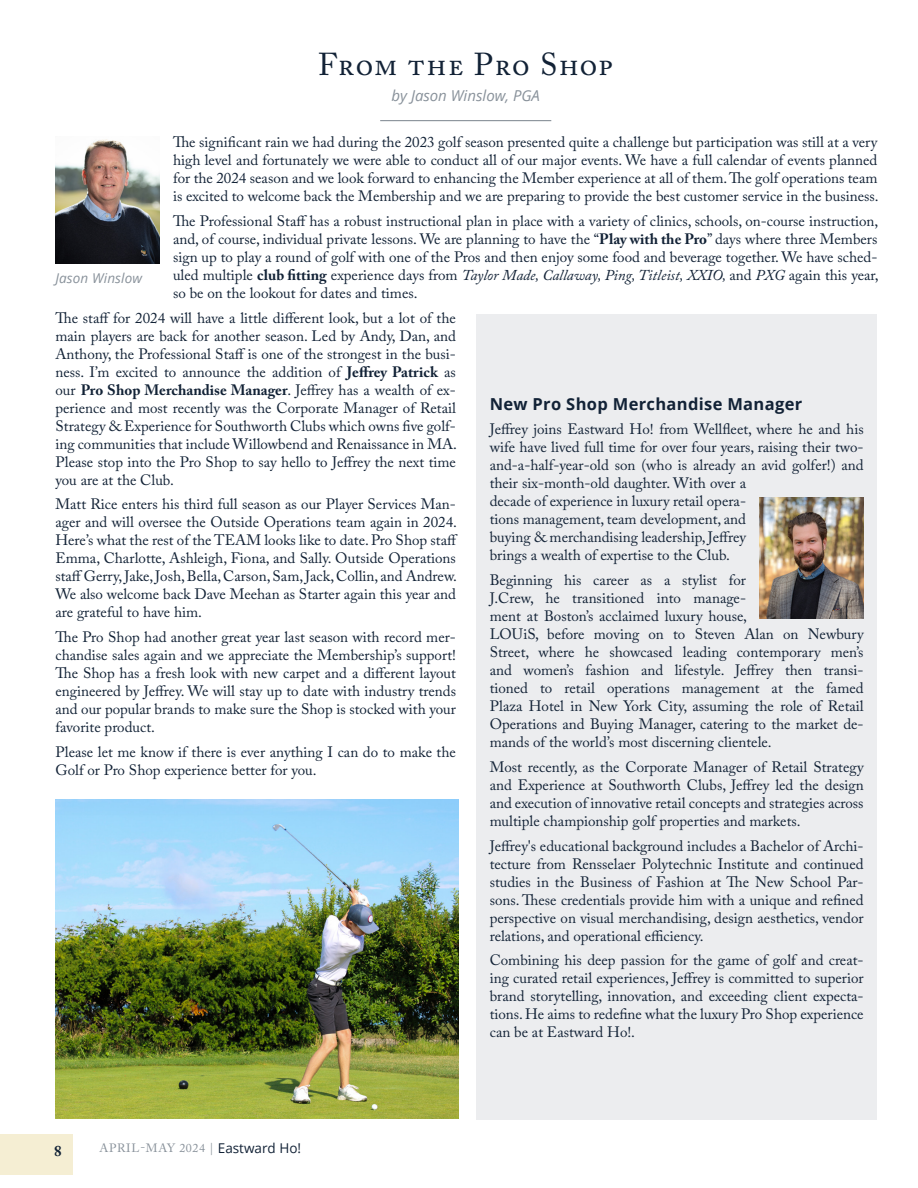
<style>
.page{position:relative;width:918px;height:1188px;background:#fff}
.page>*{position:absolute;margin:0;border:0;box-sizing:border-box;transform-origin:0 0}
.t1{font:31.5px "Adobe Caslon Pro";letter-spacing:.04em;color:#122236}
.t2{font:700 16.5px "Open Sans";letter-spacing:.02em;color:#122236}
.t3{font:15px/18px "Adobe Caslon Pro";letter-spacing:.015em;color:#122236;text-align:justify}
.t4{font:italic 15px "Open Sans";color:#88919a}
.t5{font:700 15px "Adobe Caslon Pro";color:#122236}
.Image_Caption{font:italic 13.5px "Open Sans";letter-spacing:.01em;color:#88919a}
.t6{font:12px "Adobe Caslon Pro";letter-spacing:.055em;color:#88919a}
.s1{font-weight:700}
.s2{font-style:italic}
.s3{font-family:"Open Sans";font-size:13.5px;color:#122236}
</style>
<div class="page">
<hr style="left:380px;top:120px;width:171px;height:1px;background:#88919a">
<img style="left:55px;top:139px;width:105px;height:125px">
<div style="left:476px;top:314px;width:401px;height:806px;background:#ecedef"></div>
<img style="left:760px;top:498px;width:104px;height:121px">
<img style="left:55px;top:799px;width:404px;height:320px">
<div style="left:0;top:1134px;width:73px;height:41px;background:#f5eed3"></div>
<h1 class="t1" style="left:318px;top:46px;width:296px">From the Pro Shop</h1>
<h1 class="t4" style="left:392px;top:86px;width:150px">by Jason Winslow, PGA</h1>
<p class="t3" style="left:173px;top:133px;width:707px">The significant rain we had during the 2023 golf season presented quite a challenge but participation was still at a very high level and fortunately we were able to conduct all of our major events. We have a full calendar of events planned for the 2024 season and we look forward to enhancing the Member experience at all of them. The golf operations team is excited to welcome back the Membership and we are preparing to provide the best customer service in the business.</p>
<p class="t3" style="left:173px;top:212px;width:707px">The Professional Staff has a robust instructional plan in place with a variety of clinics, schools, on-course instruction, and, of course, individual private lessons. We are planning to have the “<span class="s1">Play with the Pro</span>” days where three Members sign up to play a round of golf with one of the Pros and then enjoy some food and beverage together. We have sched&shy;uled multiple <span class="s1">club fitting</span> experience days from <span class="s2">Taylor Made, Callaway, Ping, Titleist, XXIO,</span> and <span class="s2">PXG</span> again this year, so be on the lookout for dates and times.</p>
<p class="t3" style="left:55px;top:308px;width:403px">The staff for 2024 will have a little different look, but a lot of the main players are back for another season. Led by Andy, Dan, and Anthony, the Professional Staff is one of the strongest in the busi&shy;ness. I’m excited to announce the addition of <span class="s1">Jeffrey Patrick</span> as our <span class="s1">Pro Shop Merchandise Manager</span>. Jeffrey has a wealth of ex&shy;perience and most recently was the Corporate Manager of Retail Strategy &amp; Experience for Southworth Clubs which owns five golf&shy;ing communities that include Willowbend and Renaissance in MA.<br>Please stop into the Pro Shop to say hello to Jeffrey the next time you are at the Club.</p>
<p class="t3" style="left:55px;top:495px;width:404px">Matt Rice enters his third full season as our Player Services Man&shy;ager and will oversee the Outside Operations team again in 2024.<br>Here’s what the rest of the TEAM looks like to date. Pro Shop staff Emma, Charlotte, Ashleigh, Fiona, and Sally. Outside Operations staff Gerry, Jake, Josh, Bella, Carson, Sam, Jack, Collin, and Andrew.<br>We also welcome back Dave Meehan as Starter again this year and are grateful to have him.</p>
<p class="t3" style="left:55px;top:628px;width:402px">The Pro Shop had another great year last season with record mer&shy;chandise sales again and we appreciate the Membership’s support!<br>The Shop has a fresh look with new carpet and a different layout engineered by Jeffrey. We will stay up to date with industry trends and our popular brands to make sure the Shop is stocked with your favorite product.</p>
<p class="t3" style="left:55px;top:743px;width:402px">Please let me know if there is ever anything I can do to make the<br>Golf or Pro Shop experience better for you.</p>
<p class="Image_Caption" style="left:55px;top:269px;width:88px">Jason Winslow</p>
<p class="t2" style="left:490px;top:392px;width:314px">New Pro Shop Merchandise Manager</p>
<p class="t3" style="left:490px;top:420px;width:375px;text-align:left">Jeffrey joins Eastward Ho! from Wellfleet, where he and his wife have lived full time for over four years, raising their two&shy;and-a-half-year-old son (who is already an avid golfer!) and their six-month-old daughter. With over a<br>decade of experience in luxury retail opera-<br>tions management, team development, and<br>buying &amp; merchandising leadership, Jeffrey<br>brings a wealth of expertise to the Club.</p>
<p class="t3" style="left:490px;top:571px;width:375px;text-align:left">Beginning his career as a stylist for<br>J.Crew, he transitioned into manage-<br>ment at Boston’s acclaimed luxury house,<br>LOUiS, before moving on to Steven Alan on Newbury Street, where he showcased leading contemporary men’s and women’s fashion and lifestyle. Jeffrey then transi&shy;tioned to retail operations management at the famed Plaza Hotel in New York City, assuming the role of Retail Operations and Buying Manager, catering to the market de&shy;mands of the world’s most discerning clientele.</p>
<p class="t3" style="left:490px;top:758px;width:375px">Most recently, as the Corporate Manager of Retail Strategy and Experience at Southworth Clubs, Jeffrey led the design and execution of innovative retail concepts and strategies across multiple championship golf properties and markets.</p>
<p class="t3" style="left:490px;top:837px;width:375px">Jeffrey's educational background includes a Bachelor of Archi&shy;tecture from Rensselaer Polytechnic Institute and continued studies in the Business of Fashion at The New School Par&shy;sons. These credentials provide him with a unique and refined perspective on visual merchandising, design aesthetics, vendor relations, and operational efficiency.</p>
<p class="t3" style="left:490px;top:951px;width:375px">Combining his deep passion for the game of golf and creat&shy;ing curated retail experiences, Jeffrey is committed to superior brand storytelling, innovation, and exceeding client expecta&shy;tions. He aims to redefine what the luxury Pro Shop experience can be at Eastward Ho!.</p>
<p class="t5" style="left:54px;top:1142px;width:9px">8</p>
<p class="t6" style="left:99px;top:1141px;width:203px">APRIL-MAY 2024 | <span class="s3">Eastward Ho!</span></p>
</div>
